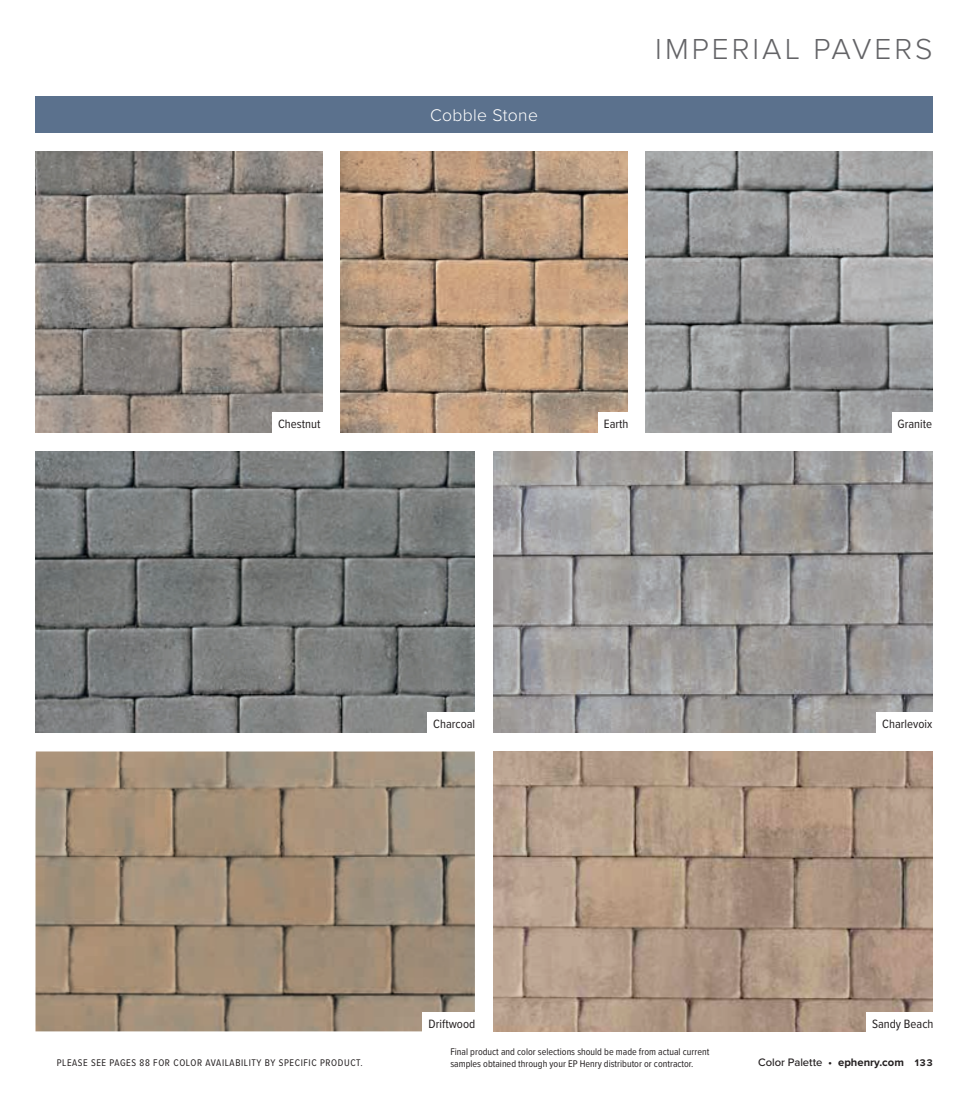
<style>
.page{position:relative;width:968px;height:1103px;background:#fff}
.page>*{position:absolute;margin:0;border:0;box-sizing:border-box;transform-origin:0 0}
.Color_Palette_Header{font:300 30px "Proxima Nova";letter-spacing:.1em;color:#636366}
.Heading{font:300 17.5px "Proxima Nova";letter-spacing:.02em;color:#fff}
.Paver_Color{font:12.5px "Proxima Nova Cond";color:#231f20}
.footer_-_section_tit{font:500 11.25px "Proxima Nova";color:#231f20}
.Small_Note_Footer{font:10px "Proxima Nova Cond";color:#231f20}
.Cube_Info{font:10px "Proxima Nova Cond";letter-spacing:.06em;color:#231f20}
.Cube_Headings{font:700 10px "Proxima Nova";color:#231f20}
.s1{font-weight:700}
</style>
<div class="page">
<div style="left:36px;top:96px;width:896px;height:36px;background:#5b718d"></div>
<img style="left:340px;top:151px;width:287px;height:281px">
<img style="left:645px;top:151px;width:287px;height:281px">
<img style="left:35px;top:151px;width:287px;height:281px">
<img style="left:493px;top:751px;width:439px;height:280px">
<img style="left:493px;top:451px;width:439px;height:281px">
<div style="left:272px;top:412px;width:56px;height:21px;background:#fff"></div>
<div style="left:891px;top:412px;width:47px;height:21px;background:#fff"></div>
<img style="left:35px;top:451px;width:440px;height:281px">
<img style="left:35px;top:751px;width:440px;height:280px">
<div style="left:427px;top:712px;width:56px;height:21px;background:#fff"></div>
<div style="left:598px;top:412px;width:37px;height:22px;background:#fff"></div>
<div style="left:876px;top:712px;width:63px;height:21px;background:#fff"></div>
<div style="left:423px;top:1012px;width:60px;height:21px;background:#fff"></div>
<div style="left:866px;top:1012px;width:76px;height:21px;background:#fff"></div>
<p class="Heading" style="left:430px;top:105px;width:109px">Cobble Stone</p>
<p class="Color_Palette_Header" style="left:655px;top:32px;width:279px">IMPERIAL PAVERS</p>
<p class="Paver_Color" style="left:278px;top:414px;width:44px">Chestnut</p>
<p class="Paver_Color" style="left:897px;top:414px;width:36px">Granite</p>
<p class="Paver_Color" style="left:604px;top:414px;width:26px">Earth</p>
<p class="Paver_Color" style="left:433px;top:714px;width:43px">Charcoal</p>
<p class="Paver_Color" style="left:882px;top:714px;width:52px">Charlevoix</p>
<p class="Paver_Color" style="left:428px;top:1014px;width:48px">Driftwood</p>
<p class="Paver_Color" style="left:872px;top:1014px;width:63px">Sandy Beach</p>
<p class="Paver_Color" style="left:442px;top:1016px;width:26px">Earth</p>
<p class="Small_Note_Footer" style="left:450px;top:1043px;width:260px">Final product and color selections should be made from actual current</p>
<p class="Cube_Info" style="left:57px;top:1055px;width:308px">PLEASE SEE PAGES 88 FOR COLOR AVAILABILITY BY SPECIFIC PRODUCT.</p>
<p class="Small_Note_Footer" style="left:450px;top:1055px;width:244px">samples obtained through your EP Henry distributor or contractor.</p>
<p class="footer_-_section_tit" style="left:758px;top:1055px;width:147px">Color Palette • <span class="s1">ephenry.com</span></p>
<p class="Cube_Headings" style="left:914px;top:1055px;width:19px">133</p>
</div>
